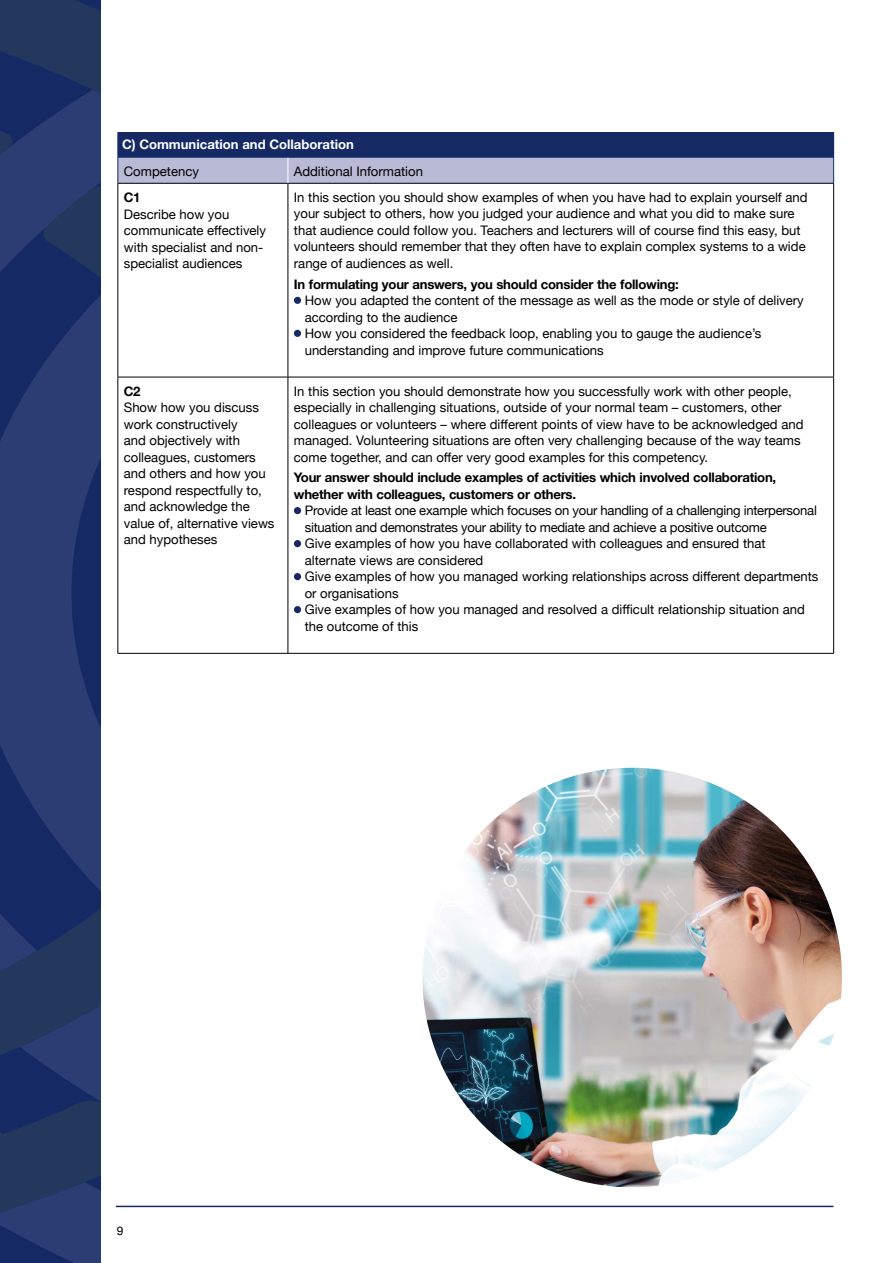
<style>
.page{position:relative;width:893px;height:1263px;background:#fff}
.page>*{position:absolute;margin:0;border:0;box-sizing:border-box;transform-origin:0 0}
.t1{font:13.2px/16.5px "Helvetica Neue";color:#000}
.t2{font:700 13.2px/16.5px "Helvetica Neue";letter-spacing:-.02em;color:#000}
.t3{font:700 13.2px "Helvetica Neue";color:#fff}
.t4{font:12px "Helvetica Neue";color:#000}
</style>
<div class="page">
<hr style="left:118px;top:183px;width:170px;height:1px;background:#000">
<hr style="left:288px;top:183px;width:546px;height:1px;background:#000">
<hr style="left:118px;top:377px;width:170px;height:1px;background:#000">
<hr style="left:288px;top:377px;width:546px;height:1px;background:#000">
<hr style="left:118px;top:653px;width:170px;height:1px;background:#000">
<hr style="left:288px;top:653px;width:546px;height:1px;background:#000">
<hr style="left:288px;top:183px;width:1px;height:194px;background:#000">
<hr style="left:288px;top:377px;width:1px;height:276px;background:#000">
<hr style="left:118px;top:183px;width:1px;height:194px;background:#000">
<hr style="left:118px;top:377px;width:1px;height:276px;background:#000">
<hr style="left:833px;top:183px;width:1px;height:194px;background:#000">
<hr style="left:833px;top:377px;width:1px;height:276px;background:#000">
<svg style="left:118px;top:132px;width:716px;height:51px;background:#656f9a"></svg>
<div style="left:294px;top:297px;width:7px;height:7px;background:#152964;border-radius:50%"></div>
<div style="left:294px;top:330px;width:7px;height:7px;background:#152964;border-radius:50%"></div>
<div style="left:294px;top:507px;width:7px;height:7px;background:#152964;border-radius:50%"></div>
<div style="left:294px;top:540px;width:7px;height:7px;background:#152964;border-radius:50%"></div>
<div style="left:294px;top:573px;width:7px;height:7px;background:#152964;border-radius:50%"></div>
<div style="left:294px;top:606px;width:7px;height:7px;background:#152964;border-radius:50%"></div>
<svg style="left:0;top:193px;width:37px;height:65px;background:#283a71"></svg>
<svg style="left:0;top:258px;width:101px;height:1005px;background:#223567"></svg>
<svg style="left:0;top:0;width:101px;height:193px;background:#223566"></svg>
<svg style="left:37px;top:182px;width:64px;height:719px;background:#24366d"></svg>
<hr style="left:116px;top:1206px;width:717px;height:1px;background:#152964">
<img style="left:422px;top:768px;width:420px;height:419px;border-radius:210px">
<p class="t3" style="left:122px;top:134px;width:233px">C) Communication and Collaboration</p>
<p class="t1" style="left:124px;top:164px;width:77px">Competency</p>
<p class="t1" style="left:294px;top:164px;width:131px">Additional Information</p>
<p class="t2" style="left:124px;top:189px;width:18px">C1</p>
<p class="t1" style="left:124px;top:206px;width:144px">Describe how you communicate effectively with specialist and non&shy;specialist audiences</p>
<p class="t1" style="left:294px;top:190px;width:515px">In this section you should show examples of when you have had to explain yourself and your subject to others, how you judged your audience and what you did to make sure that audience could follow you. Teachers and lecturers will of course find this easy, but volunteers should remember that they often have to explain complex systems to a wide range of audiences as well.</p>
<p class="t2" style="left:294px;top:276px;width:386px">In formulating your answers, you should consider the following:</p>
<p class="t1" style="left:305px;top:293px;width:501px">How you adapted the content of the message as well as the mode or style of delivery according to the audience<br>How you considered the feedback loop, enabling you to gauge the audience’s understanding and improve future communications</p>
<p class="t2" style="left:124px;top:383px;width:18px">C2</p>
<p class="t1" style="left:124px;top:400px;width:152px">Show how you discuss work constructively<br>and objectively with colleagues, customers and others and how you respond respectfully to, and acknowledge the value of, alternative views and hypotheses</p>
<p class="t1" style="left:294px;top:383px;width:511px">In this section you should demonstrate how you successfully work with other people, especially in challenging situations, outside of your normal team – customers, other colleagues or volunteers – where different points of view have to be acknowledged and managed. Volunteering situations are often very challenging because of the way teams come together, and can offer very good examples for this competency.</p>
<p class="t2" style="left:294px;top:470px;width:484px">Your answer should include examples of activities which involved collaboration, whether with colleagues, customers or others.</p>
<p class="t1" style="left:305px;top:503px;width:515px">Provide at least one example which focuses on your handling of a challenging interpersonal situation and demonstrates your ability to mediate and achieve a positive outcome<br>Give examples of how you have collaborated with colleagues and ensured that alternate views are considered<br>Give examples of how you managed working relationships across different departments or organisations<br>Give examples of how you managed and resolved a difficult relationship situation and the outcome of this</p>
<p class="t4" style="left:117px;top:1222px;width:8px">9</p>
</div>
